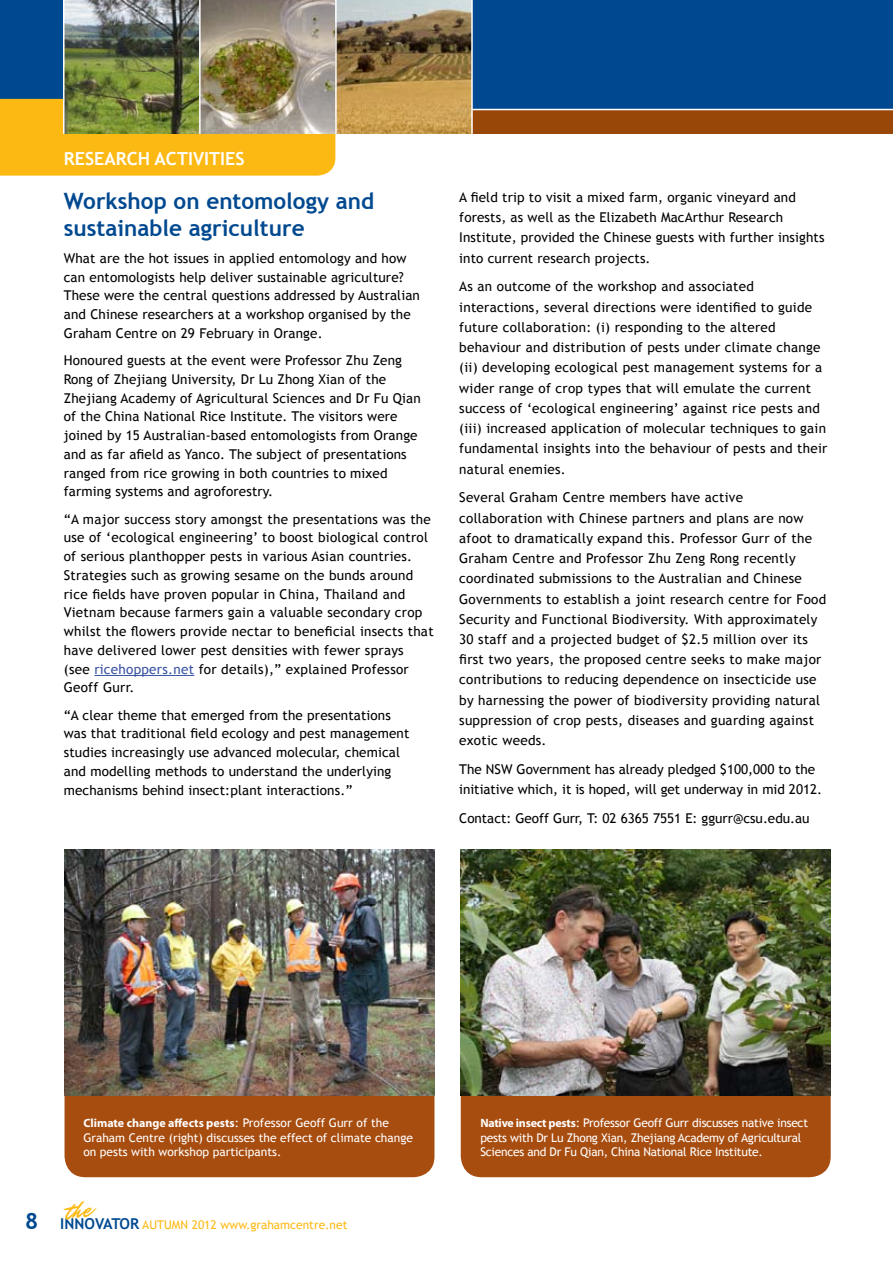
<style>
.page{position:relative;width:893px;height:1263px;background:#fff}
.page>*{position:absolute;margin:0;border:0;box-sizing:border-box;transform-origin:0 0}
.GC_Body_text{font:700 22.5px/27px "Trebuchet MS";color:#004990}
.GC_SECTION_HEADERS{font:700 18px "Trebuchet MS";color:#fff}
.GC_Body_text-2{font:13.5px/18.8px "Trebuchet MS";letter-spacing:.02em;color:#000}
.GC_Body_text-3{font:13.5px/20.2px "Trebuchet MS";color:#000}
.GC_Captions{font:12px/14.4px "Trebuchet MS";letter-spacing:-.02em;color:#fff}
.GC_Captions-2{font:12px/14.4px "Trebuchet MS";color:#fff}
.t1{font:12px "Trebuchet MS";color:#fdb913}
.s1{color:#3953a4}
.s2{font-family:"Myriad Pro";font-weight:700}
.s3{font-weight:700;font-size:22.5px;color:#004990}
.s4{font-weight:700;font-size:15px;color:#004990}
</style>
<div class="page">
<div style="left:0;top:0;width:893px;height:134px;background:#994708"></div>
<div style="left:0;top:0;width:893px;height:111px;background:#004990"></div>
<div style="left:0;top:99px;width:335px;height:77px;background:#fdb913"></div>
<img style="left:65px;top:0;width:134px;height:134px">
<img style="left:201px;top:0;width:134px;height:134px">
<img style="left:337px;top:0;width:134px;height:134px">
<hr style="left:63px;top:0;width:2px;height:134px;background:#fff">
<hr style="left:199px;top:0;width:2px;height:134px;background:#fff">
<hr style="left:335px;top:0;width:2px;height:134px;background:#fff">
<hr style="left:471px;top:0;width:2px;height:134px;background:#fff">
<hr style="left:94px;top:675px;width:100px;height:1px;background:#3953a4">
<div style="left:65px;top:1040px;width:369px;height:137px;background:#a84d10;border-radius:21px"></div>
<img style="left:65px;top:849px;width:369px;height:247px">
<div style="left:461px;top:1040px;width:370px;height:137px;background:#a84d10;border-radius:21px"></div>
<img style="left:461px;top:849px;width:370px;height:247px">
<p class="GC_SECTION_HEADERS" style="left:64px;top:147px;width:182px">RESEARCH ACTIVITIES</p>
<p class="GC_Body_text" style="left:64px;top:187px;width:312px">Workshop on entomology and sustainable agriculture</p>
<p class="GC_Body_text-2" style="left:64px;top:249px;width:358px">What are the hot issues in applied entomology and how can entomologists help deliver sustainable agriculture?<br>These were the central questions addressed by Australian and Chinese researchers at a workshop organised by the Graham Centre on 29 February in Orange.</p>
<p class="GC_Body_text-2" style="left:64px;top:351px;width:358px">Honoured guests at the event were Professor Zhu Zeng Rong of Zhejiang University, Dr Lu Zhong Xian of the Zhejiang Academy of Agricultural Sciences and Dr Fu Qian of the China National Rice Institute. The visitors were joined by 15 Australian-based entomologists from Orange and as far afield as Yanco. The subject of presentations ranged from rice growing in both countries to mixed farming systems and agroforestry.</p>
<p class="GC_Body_text-2" style="left:64px;top:510px;width:371px">“A major success story amongst the presentations was the use of ‘ecological engineering’ to boost biological control of serious planthopper pests in various Asian countries.<br>Strategies such as growing sesame on the bunds around rice fields have proven popular in China, Thailand and Vietnam because farmers gain a valuable secondary crop whilst the flowers provide nectar to beneficial insects that have delivered lower pest densities with fewer sprays<br>(see <span class="s1">ricehoppers.net</span> for details),” explained Professor Geoff Gurr.</p>
<p class="GC_Body_text-2" style="left:64px;top:706px;width:347px">“A clear theme that emerged from the presentations was that traditional field ecology and pest management studies increasingly use advanced molecular, chemical and modelling methods to understand the underlying mechanisms behind insect:plant interactions.”</p>
<p class="GC_Body_text-2" style="left:459px;top:187px;width:367px;line-height:20.2px">A field trip to visit a mixed farm, organic vineyard and forests, as well as the Elizabeth MacArthur Research Institute, provided the Chinese guests with further insights into current research projects.</p>
<p class="GC_Body_text-2" style="left:459px;top:277px;width:370px;line-height:20.2px">As an outcome of the workshop and associated interactions, several directions were identified to guide future collaboration: (i) responding to the altered behaviour and distribution of pests under climate change (ii) developing ecological pest management systems for a wider range of crop types that will emulate the current success of ‘ecological engineering’ against rice pests and (iii) increased application of molecular techniques to gain fundamental insights into the behaviour of pests and their natural enemies.</p>
<p class="GC_Body_text-2" style="left:459px;top:488px;width:369px;line-height:20.2px">Several Graham Centre members have active collaboration with Chinese partners and plans are now afoot to dramatically expand this. Professor Gurr of the Graham Centre and Professor Zhu Zeng Rong recently coordinated submissions to the Australian and Chinese Governments to establish a joint research centre for Food Security and Functional Biodiversity. With approximately 30 staff and a projected budget of $2.5 million over its first two years, the proposed centre seeks to make major contributions to reducing dependence on insecticide use by harnessing the power of biodiversity providing natural suppression of crop pests, diseases and guarding against exotic weeds.</p>
<p class="GC_Body_text-3" style="left:459px;top:759px;width:364px">The NSW Government has already pledged $100,000 to the initiative which, it is hoped, will get underway in mid 2012.</p>
<p class="GC_Body_text-3" style="left:459px;top:808px;width:352px">Contact: Geoff Gurr, T: 02 6365 7551 E: ggurr@csu.edu.au</p>
<p class="GC_Captions-2" style="left:83px;top:1116px;width:331px"><span class="s2">Climate change affects pests</span>: Professor Geoff Gurr of the<br>Graham Centre (right) discusses the effect of climate change on pests with workshop participants.</p>
<p class="GC_Captions" style="left:480px;top:1116px;width:329px"><span class="s2">Native insect pests</span>: Professor Geoff Gurr discusses native insect pests with Dr Lu Zhong Xian, Zhejiang Academy of Agricultural<br>Sciences and Dr Fu Qian, China National Rice Institute.</p>
<p class="t1" style="left:25px;top:1218px;width:324px"><span class="s3">8</span> <span class="s4">INNOVATOR</span> AUTUMN 2012 www.grahamcentre.net</p>
</div>
